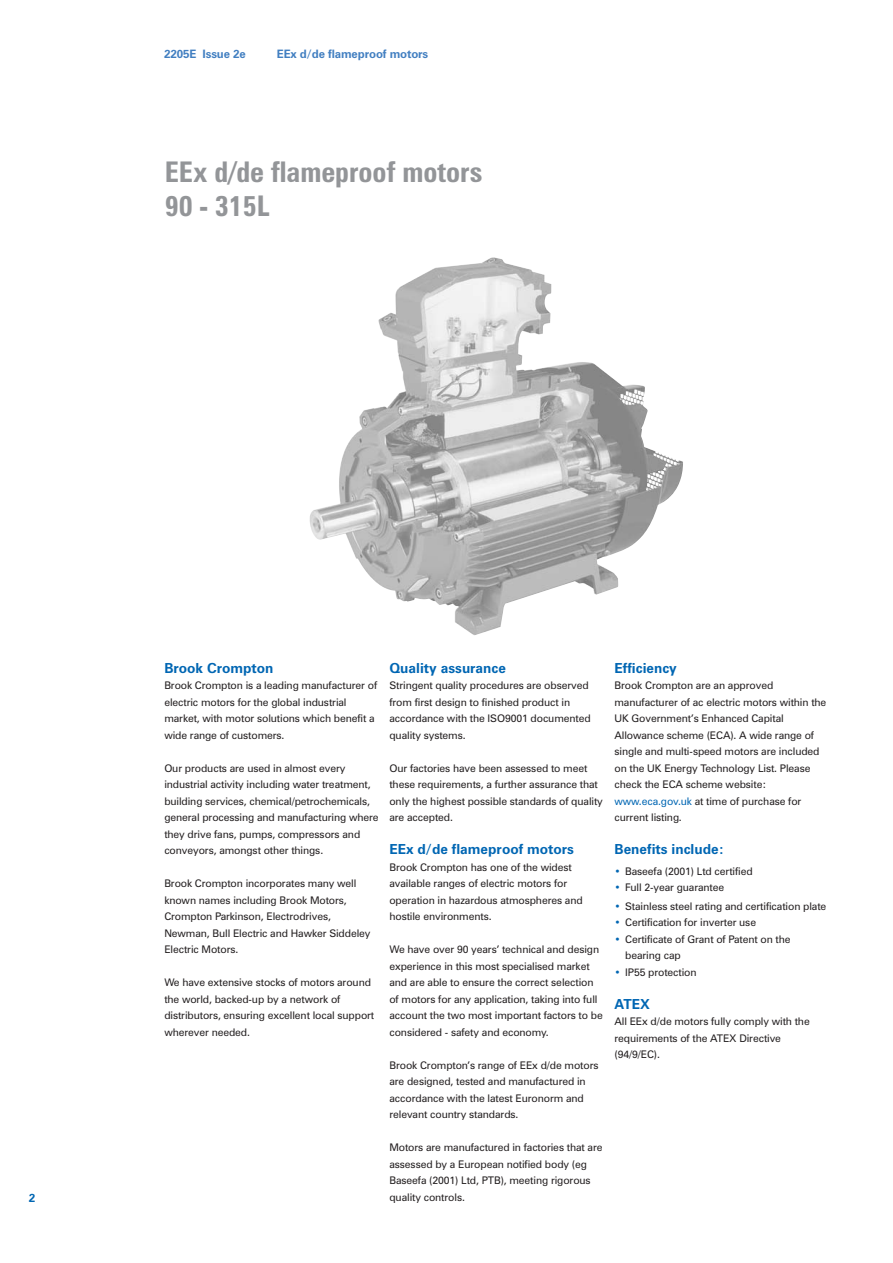
<style>
.page{position:relative;width:893px;height:1263px;background:#fff}
.page>*{position:absolute;margin:0;border:0;box-sizing:border-box;transform-origin:0 0}
.t1{font:700 condensed 28.5px/34.5px "Zurich BT";color:#939598}
.t2{font:700 13.8px "Zurich BT";color:#0066b3}
.t3{font:700 11.55px "Zurich BT";letter-spacing:-.01em;color:#427fc1}
.t4{font:700 11.55px "Zurich BT";color:#0066b3}
.t5{font:10.5px/16.5px "Zurich BT";letter-spacing:-.01em;color:#231f20}
.s1{color:#0066b3}
</style>
<div class="page">
<img style="left:309px;top:257px;width:374px;height:378px">
<p class="t3" style="left:164px;top:47px;width:83px">2205E Issue 2e</p>
<p class="t3" style="left:277px;top:47px;width:153px">EEx d/de flameproof motors</p>
<h1 class="t1" style="left:165px;top:155px;width:319px">EEx d/de flameproof motors<br>90 - 315L</h1>
<p class="t4" style="left:29px;top:1191px;width:8px">2</p>
<h2 class="t2" style="left:164px;top:660px;width:111px">Brook Crompton</h2>
<p class="t5" style="left:164px;top:678px;width:214px">Brook Crompton is a leading manufacturer of electric motors for the global industrial market, with motor solutions which benefit a wide range of customers.</p>
<p class="t5" style="left:164px;top:761px;width:216px">Our products are used in almost every industrial activity including water treatment, building services, chemical/petrochemicals, general processing and manufacturing where they drive fans, pumps, compressors and conveyors, amongst other things.</p>
<p class="t5" style="left:164px;top:876px;width:208px">Brook Crompton incorporates many well known names including Brook Motors, Crompton Parkinson, Electrodrives, Newman, Bull Electric and Hawker Siddeley Electric Motors.</p>
<p class="t5" style="left:164px;top:975px;width:211px">We have extensive stocks of motors around the world, backed-up by a network of distributors, ensuring excellent local support wherever needed.</p>
<h2 class="t2" style="left:389px;top:660px;width:118px">Quality assurance</h2>
<p class="t5" style="left:389px;top:678px;width:203px">Stringent quality procedures are observed from first design to finished product in accordance with the ISO9001 documented quality systems.</p>
<p class="t5" style="left:389px;top:761px;width:215px">Our factories have been assessed to meet these requirements, a further assurance that only the highest possible standards of quality are accepted.</p>
<h2 class="t2" style="left:389px;top:841px;width:186px">EEx d/de flameproof motors</h2>
<p class="t5" style="left:389px;top:860px;width:195px">Brook Crompton has one of the widest available ranges of electric motors for operation in hazardous atmospheres and hostile environments.</p>
<p class="t5" style="left:389px;top:942px;width:215px">We have over 90 years’ technical and design experience in this most specialised market and are able to ensure the correct selection of motors for any application, taking into full account the two most important factors to be considered - safety and economy.</p>
<p class="t5" style="left:389px;top:1058px;width:211px">Brook Crompton’s range of EEx d/de motors are designed, tested and manufactured in accordance with the latest Euronorm and relevant country standards.</p>
<p class="t5" style="left:389px;top:1140px;width:215px">Motors are manufactured in factories that are assessed by a European notified body (eg Baseefa (2001) Ltd, PTB), meeting rigorous quality controls.</p>
<h2 class="t2" style="left:614px;top:660px;width:64px">Efficiency</h2>
<p class="t5" style="left:614px;top:678px;width:213px">Brook Crompton are an approved manufacturer of ac electric motors within the UK Government’s Enhanced Capital Allowance scheme (ECA). A wide range of single and multi-speed motors are included on the UK Energy Technology List. Please check the ECA scheme website: <span class="s1">www.eca.gov.uk</span> at time of purchase for current listing.</p>
<h2 class="t2" style="left:614px;top:841px;width:111px">Benefits include:</h2>
<p class="t5" style="left:614px;top:864px;width:140px"><span class="s1">•</span> Baseefa (2001) Ltd certified</p>
<p class="t5" style="left:614px;top:880px;width:111px"><span class="s1">•</span> Full 2-year guarantee</p>
<p class="t5" style="left:614px;top:899px;width:213px"><span class="s1">•</span> Stainless steel rating and certification plate</p>
<p class="t5" style="left:614px;top:915px;width:143px"><span class="s1">•</span> Certification for inverter use</p>
<p class="t5" style="left:625px;top:932px;width:167px;text-indent:-11px"><span class="s1">•</span> Certificate of Grant of Patent on the bearing cap</p>
<p class="t5" style="left:614px;top:965px;width:84px"><span class="s1">•</span> IP55 protection</p>
<h2 class="t2" style="left:614px;top:996px;width:37px">ATEX</h2>
<p class="t5" style="left:614px;top:1014px;width:197px">All EEx d/de motors fully comply with the requirements of the ATEX Directive (94/9/EC).</p>
</div>
